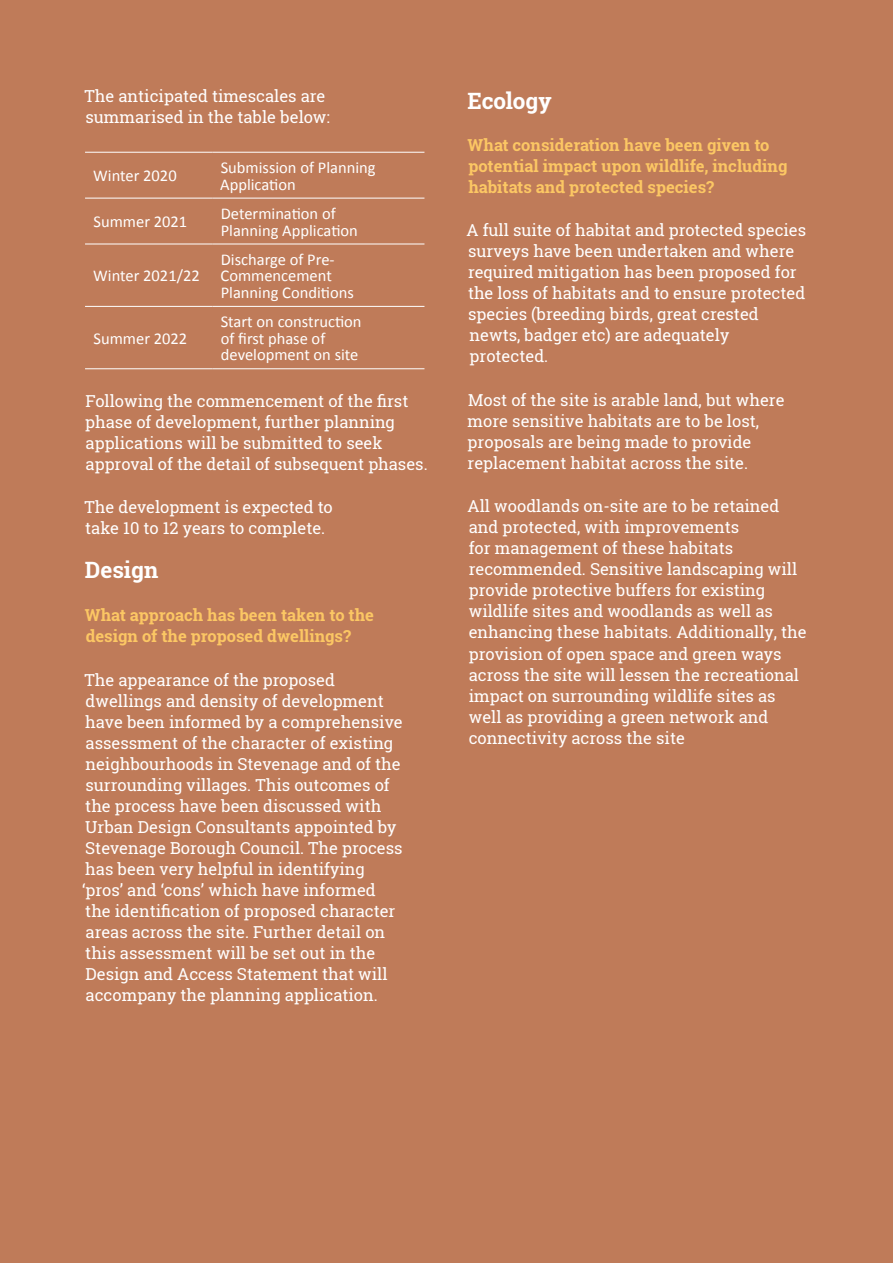
<style>
.page{position:relative;width:893px;height:1263px;background:#bf7b59}
.page>*{position:absolute;margin:0;border:0;box-sizing:border-box;transform-origin:0 0}
.para{font:700 22.5px "Roboto Slab";color:#fff}
.para-2{font:16.5px/21px "Roboto Slab";color:#fff}
.t1{font:16.5px/16.5px "Calibri";color:#fff}
.para-3{font:700 16.5px/21px "Roboto Slab";color:#fcc764}
</style>
<div class="page">
<svg style="left:85px;top:197px;width:339px;height:109px"></svg>
<hr style="left:85px;top:152px;width:127px;height:1px;background:#fff">
<hr style="left:212px;top:152px;width:212px;height:1px;background:#fff">
<hr style="left:85px;top:198px;width:127px;height:1px;background:#fff">
<hr style="left:212px;top:198px;width:212px;height:1px;background:#fff">
<hr style="left:85px;top:244px;width:127px;height:1px;background:#fff">
<hr style="left:212px;top:244px;width:212px;height:1px;background:#fff">
<hr style="left:85px;top:306px;width:127px;height:1px;background:#fff">
<hr style="left:212px;top:306px;width:212px;height:1px;background:#fff">
<hr style="left:85px;top:368px;width:127px;height:1px;background:#fff">
<hr style="left:212px;top:368px;width:212px;height:1px;background:#fff">
<p class="para-2" style="left:85px;top:86px;width:247px">The anticipated timescales are summarised in the table below:</p>
<p class="t1" style="left:93px;top:168px;width:85px">Winter 2020</p>
<p class="t1" style="left:220px;top:159px;width:157px">Submission of Planning<br>Application</p>
<p class="t1" style="left:94px;top:214px;width:95px">Summer 2021</p>
<p class="t1" style="left:221px;top:205px;width:139px">Determination of<br>Planning Application</p>
<p class="t1" style="left:93px;top:268px;width:108px">Winter 2021/22</p>
<p class="t1" style="left:221px;top:251px;width:135px">Discharge of Pre-<br>Commencement<br>Planning Conditions</p>
<p class="t1" style="left:221px;top:314px;width:142px">Start on construction of first phase of development on site</p>
<p class="para-2" style="left:85px;top:390px;width:344px">Following the commencement of the first phase of development, further planning applications will be submitted to seek approval of the detail of subsequent phases.</p>
<p class="para-2" style="left:85px;top:496px;width:250px">The development is expected to take 10 to 12 years to complete.</p>
<p class="para" style="left:85px;top:554px;width:75px">Design</p>
<p class="para-3" style="left:85px;top:604px;width:291px">What approach has been taken to the design of the proposed dwellings?</p>
<p class="para-2" style="left:82px;top:669px;width:322px">The appearance of the proposed dwellings and density of development have been informed by a comprehensive assessment of the character of existing neighbourhoods in Stevenage and of the surrounding villages. This outcomes of the process have been discussed with Urban Design Consultants appointed by Stevenage Borough Council. The process has been very helpful in identifying ‘pros’ and ‘cons’ which have informed the identification of proposed character areas across the site. Further detail on this assessment will be set out in the Design and Access Statement that will accompany the planning application.</p>
<p class="t1" style="left:94px;top:330px;width:95px">Summer 2022</p>
<p class="para" style="left:468px;top:85px;width:86px">Ecology</p>
<p class="para-3" style="left:468px;top:134px;width:321px">What consideration have been given to potential impact upon wildlife, including habitats and protected species?</p>
<p class="para-2" style="left:466px;top:220px;width:341px">A full suite of habitat and protected species surveys have been undertaken and where required mitigation has been proposed for the loss of habitats and to ensure protected species (breeding birds, great crested newts, badger etc) are adequately protected.</p>
<p class="para-2" style="left:468px;top:389px;width:318px">Most of the site is arable land, but where more sensitive habitats are to be lost, proposals are being made to provide replacement habitat across the site.</p>
<p class="para-2" style="left:468px;top:496px;width:341px">All woodlands on-site are to be retained and protected, with improvements<br>for management of these habitats recommended. Sensitive landscaping will provide protective buffers for existing wildlife sites and woodlands as well as enhancing these habitats. Additionally, the provision of open space and green ways across the site will lessen the recreational impact on surrounding wildlife sites as well as providing a green network and connectivity across the site</p>
</div>
